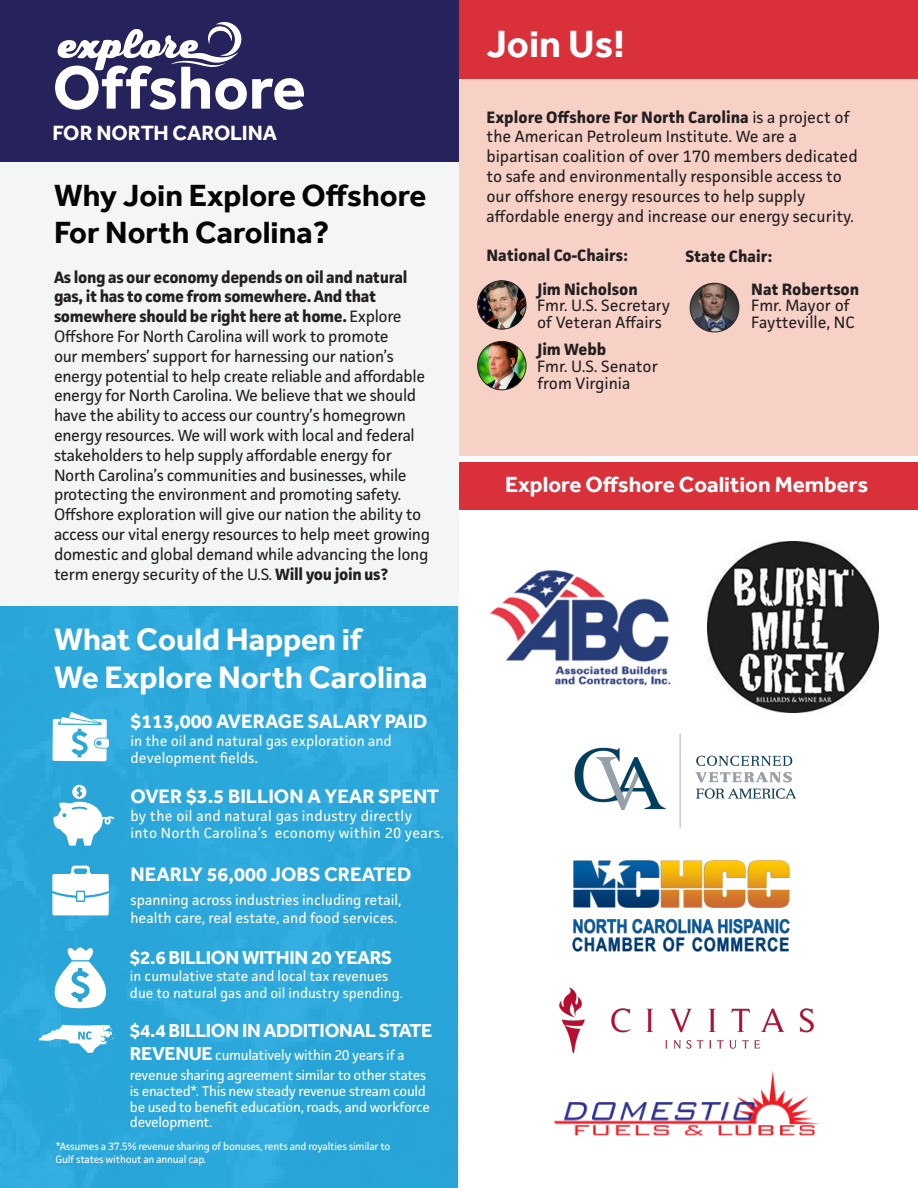
<style>
.page{position:relative;width:918px;height:1188px;background:#fff}
.page>*{position:absolute;margin:0;border:0;box-sizing:border-box;transform-origin:0 0}
.t1{font:700 39px "Effra";color:#fff}
.t2{font:700 31.95px/38.2px "Effra";color:#fff}
.t3{font:700 31.5px/37.8px "Effra";color:#040503}
.t4{font:700 22.5px "Effra";color:#fff}
.t5{font:700 21.15px "Effra";color:#fff}
.t6{font:700 20.1px "Effra";color:#fff}
.t7{font:700 19.35px "Effra";letter-spacing:-.02em;color:#fff}
.Body_Text{font:16.5px/19.8px "Facit";letter-spacing:-.02em;color:#231f20}
.Body_Text-2{font:16.5px/16.8px "Facit";color:#231f20}
.Body_Text-3{font:700 16.5px "Facit";color:#231f20}
.t8{font:14.7px/17.5px "Facit";color:#fff}
.t9{font:14.7px/17.5px "Facit";letter-spacing:.02em;color:#fff}
.t10{font:14.1px/15.9px "Facit";letter-spacing:-.02em;color:#fff}
.t11{font:14.1px/17px "Facit";color:#fff}
.t12{font:10.65px/12.8px "Facit";letter-spacing:-.02em;color:#fff}
.s1{font-weight:700}
.s2{font-family:"Minion Pro";font-weight:700}
.s3{font-family:"Effra";font-weight:700;font-size:19.35px}
.s4{font-weight:400}
</style>
<div class="page">
<div style="left:0;top:0;width:918px;height:162px;background:#26225c"></div>
<svg style="left:55px;top:22px;width:249px;height:88px"></svg>
<div style="left:459px;top:63px;width:459px;height:392px;background:#f7d1c6"></div>
<div style="left:459px;top:0;width:459px;height:78px;background:#da3039"></div>
<div style="left:459px;top:462px;width:459px;height:47px;background:#da3039"></div>
<img style="left:478px;top:281px;width:48px;height:48px;border-radius:24px">
<div style="left:477px;top:281px;width:49px;height:48px;border:1px solid #231f20;border-radius:50%"></div>
<img style="left:478px;top:341px;width:48px;height:49px;border-radius:24px">
<div style="left:477px;top:341px;width:49px;height:49px;border:1px solid #231f20;border-radius:50%"></div>
<img style="left:690px;top:283px;width:49px;height:49px;border-radius:24px">
<div style="left:690px;top:283px;width:49px;height:49px;border:1px solid #231f20;border-radius:50%"></div>
<div style="left:0;top:162px;width:459px;height:493px;background:#f3f6f4"></div>
<img style="left:0;top:607px;width:459px;height:581px">
<img style="left:554px;top:1071px;width:265px;height:65px">
<img style="left:572px;top:860px;width:218px;height:92px">
<img style="left:708px;top:541px;width:171px;height:171px">
<img style="left:489px;top:569px;width:182px;height:117px">
<img style="left:559px;top:987px;width:255px;height:67px">
<img style="left:574px;top:733px;width:223px;height:95px">
<svg style="left:52px;top:866px;width:57px;height:49px"></svg>
<svg style="left:53px;top:712px;width:56px;height:49px"></svg>
<svg style="left:53px;top:785px;width:61px;height:61px"></svg>
<svg style="left:50px;top:947px;width:61px;height:61px"></svg>
<svg style="left:39px;top:1025px;width:75px;height:28px"></svg>
<p class="t5" style="left:53px;top:121px;width:226px">FOR NORTH CAROLINA</p>
<p class="t3" style="left:54px;top:176px;width:374px">Why Join Explore Offshore<br>For North Carolina?</p>
<p class="Body_Text" style="left:54px;top:267px;width:378px"><span class="s1">As long as our economy depends on oil and natural gas, it has to come from somewhere. And that somewhere should be right here at home.</span> Explore Offshore For North Carolina will work to promote<br>our members’ support for harnessing our nation’s energy potential to help create reliable and affordable energy for North Carolina. We believe that we should have the ability to access our country’s homegrown energy resources. We will work with local and federal stakeholders to help supply affordable energy for North Carolina’s communities and businesses, while protecting the environment and promoting safety.<br>Offshore exploration will give our nation the ability to access our vital energy resources to help meet growing domestic and global demand while advancing the long term energy security of the U.S. <span class="s1">Will you join us?</span></p>
<p class="t2" style="left:54px;top:620px;width:375px">What Could Happen if<br>We Explore North Carolina</p>
<p class="t6" style="left:131px;top:710px;width:299px">$113,000 AVERAGE SALARY PAID</p>
<p class="t8" style="left:131px;top:732px;width:263px">in the oil and natural gas exploration and development fields<span class="s2">.</span></p>
<p class="t6" style="left:131px;top:784px;width:310px">OVER $3.5 BILLION A YEAR SPENT</p>
<p class="t9" style="left:131px;top:806px;width:315px">by the oil and natural gas industry directly<br>into North Carolina’s economy within 20 years.</p>
<p class="t6" style="left:131px;top:863px;width:282px">NEARLY 56,000 JOBS CREATED</p>
<p class="t8" style="left:131px;top:891px;width:273px">spanning across industries including retail, health care, real estate, and food services.</p>
<p class="t7" style="left:130px;top:946px;width:264px">$2.6 BILLION WITHIN 20 YEARS</p>
<p class="t11" style="left:130px;top:968px;width:275px">in cumulative state and local tax revenues due to natural gas and oil industry spending.</p>
<p class="t7" style="left:130px;top:1019px;width:304px">$4.4 BILLION IN ADDITIONAL STATE</p>
<p class="t10" style="left:130px;top:1045px;width:298px;line-height:20.1px"><span class="s3">REVENUE</span> cumulatively within 20 years if a revenue sharing agreement similar to other states</p>
<p class="t10" style="left:130px;top:1083px;width:302px">is enacted*. This new steady revenue stream could be used to benefit education, roads, and workforce development.</p>
<p class="t12" style="left:55px;top:1140px;width:337px">*Assumes a 37.5% revenue sharing of bonuses, rents and royalties similar to<br>Gulf states without an annual cap.</p>
<p class="t1" style="left:486px;top:21px;width:140px">Join Us!</p>
<p class="Body_Text-3" style="left:486px;top:107px;width:365px">Explore Offshore For North Carolina <span class="s4">is a project of</span></p>
<p class="Body_Text-2" style="left:486px;top:128px;width:312px">the American Petroleum Institute. We are a</p>
<p class="Body_Text-2" style="left:486px;top:148px;width:373px">bipartisan coalition of over 170 members dedicated</p>
<p class="Body_Text-2" style="left:486px;top:168px;width:357px">to safe and environmentally responsible access to</p>
<p class="Body_Text-2" style="left:486px;top:187px;width:320px">our offshore energy resources to help supply</p>
<p class="Body_Text-2" style="left:486px;top:207px;width:369px">affordable energy and increase our energy security.</p>
<p class="Body_Text-3" style="left:486px;top:245px;width:143px">National Co-Chairs:</p>
<p class="Body_Text-3" style="left:686px;top:246px;width:89px">State Chair:</p>
<p class="Body_Text-3" style="left:537px;top:279px;width:102px">Jim Nicholson</p>
<p class="Body_Text-2" style="left:537px;top:297px;width:134px">Fmr. U.S. Secretary of Veteran Affairs</p>
<p class="Body_Text-3" style="left:537px;top:339px;width:71px">Jim Webb</p>
<p class="Body_Text-2" style="left:537px;top:358px;width:123px">Fmr. U.S. Senator from Virginia</p>
<p class="Body_Text-3" style="left:751px;top:279px;width:109px">Nat Robertson</p>
<p class="Body_Text" style="left:751px;top:297px;width:105px;line-height:16.8px">Fmr. Mayor of<br>Faytteville, NC</p>
<p class="t4" style="left:505px;top:471px;width:365px">Explore Offshore Coalition Members</p>
</div>
